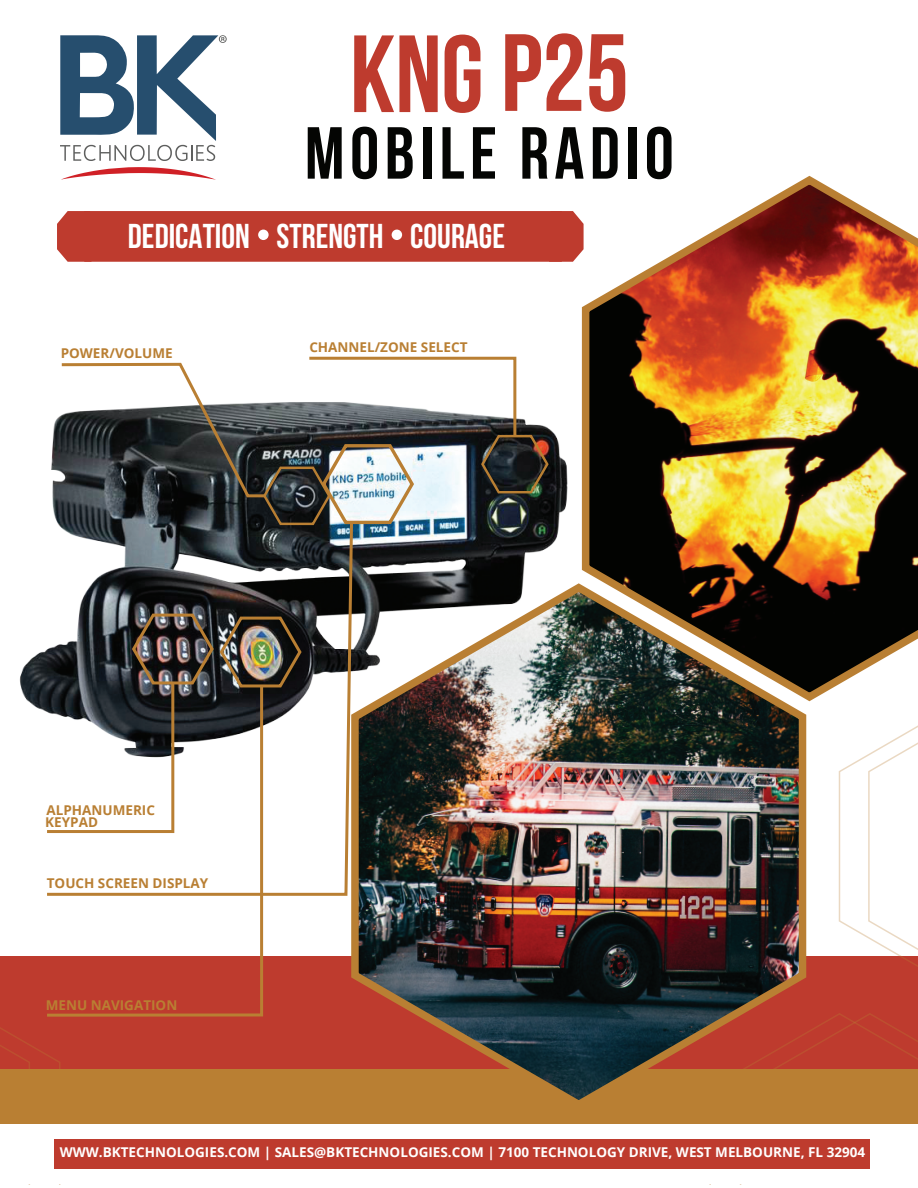
<style>
.page{position:relative;width:918px;height:1188px;background:#fff}
.page>*{position:absolute;margin:0;border:0;box-sizing:border-box;transform-origin:0 0}
.t1{font:109.5px "Bebas Neue";color:#be3b2e}
.t2{font:73.5px "Bebas Neue";letter-spacing:.075em;color:#040503}
.t3{font:34.5px "Bebas Neue";color:#fff}
.t4{font:700 13.5px "Open Sans";color:#fff}
.t5{font:700 13.5px/12.5px "Open Sans";color:#b97f33}
</style>
<div class="page">
<div style="left:0;top:1061px;width:918px;height:69px;background:#b97f33"></div>
<div style="left:0;top:956px;width:918px;height:113px;background:#be3b2e"></div>
<div style="left:57px;top:211px;width:518px;height:51px;background:#be3b2e"></div>
<svg style="left:839px;top:725px;width:79px;height:242px"></svg>
<svg style="left:0;top:1027px;width:60px;height:158px"></svg>
<svg style="left:709px;top:1013px;width:209px;height:172px"></svg>
<svg style="left:575px;top:175px;width:343px;height:526px"></svg>
<div style="left:0;top:1124px;width:918px;height:59px;background:#fff"></div>
<div style="left:258px;top:230px;width:11px;height:10px;background:#fff;border-radius:50%"></div>
<div style="left:392px;top:230px;width:10px;height:10px;background:#fff;border-radius:50%"></div>
<div style="left:55px;top:1139px;width:815px;height:29px;background:#be3b2e"></div>
<img style="left:19px;top:394px;width:560px;height:317px">
<svg style="left:59px;top:356px;width:492px;height:171px"></svg>
<svg style="left:44px;top:521px;width:311px;height:375px"></svg>
<img style="left:44px;top:611px;width:260px;height:224px">
<svg style="left:44px;top:683px;width:221px;height:334px"></svg>
<img style="left:345px;top:579px;width:465px;height:534px">
<svg style="left:61px;top:167px;width:155px;height:13px"></svg>
<svg style="left:60px;top:35px;width:167px;height:126px"></svg>
<h1 class="t1" style="left:350px;top:14px;width:281px">KNG P25</h1>
<h2 class="t2" style="left:305px;top:113px;width:370px">MOBILE RADIO</h2>
<h3 class="t3" style="left:128px;top:217px;width:379px">DEDICATION STRENGTH COURAGE</h3>
<p class="t5" style="left:61px;top:347px;width:113px">POWER/VOLUME</p>
<p class="t5" style="left:309px;top:341px;width:160px">CHANNEL/ZONE SELECT</p>
<p class="t5" style="left:45px;top:803px;width:111px">ALPHANUMERIC<br>KEYPAD</p>
<p class="t5" style="left:47px;top:877px;width:163px">TOUCH SCREEN DISPLAY</p>
<p class="t5" style="left:46px;top:999px;width:133px">MENU NAVIGATION</p>
<p class="t4" style="left:60px;top:1143px;width:807px">WWW.BKTECHNOLOGIES.COM | SALES@BKTECHNOLOGIES.COM | 7100 TECHNOLOGY DRIVE, WEST MELBOURNE, FL 32904</p>
</div>
